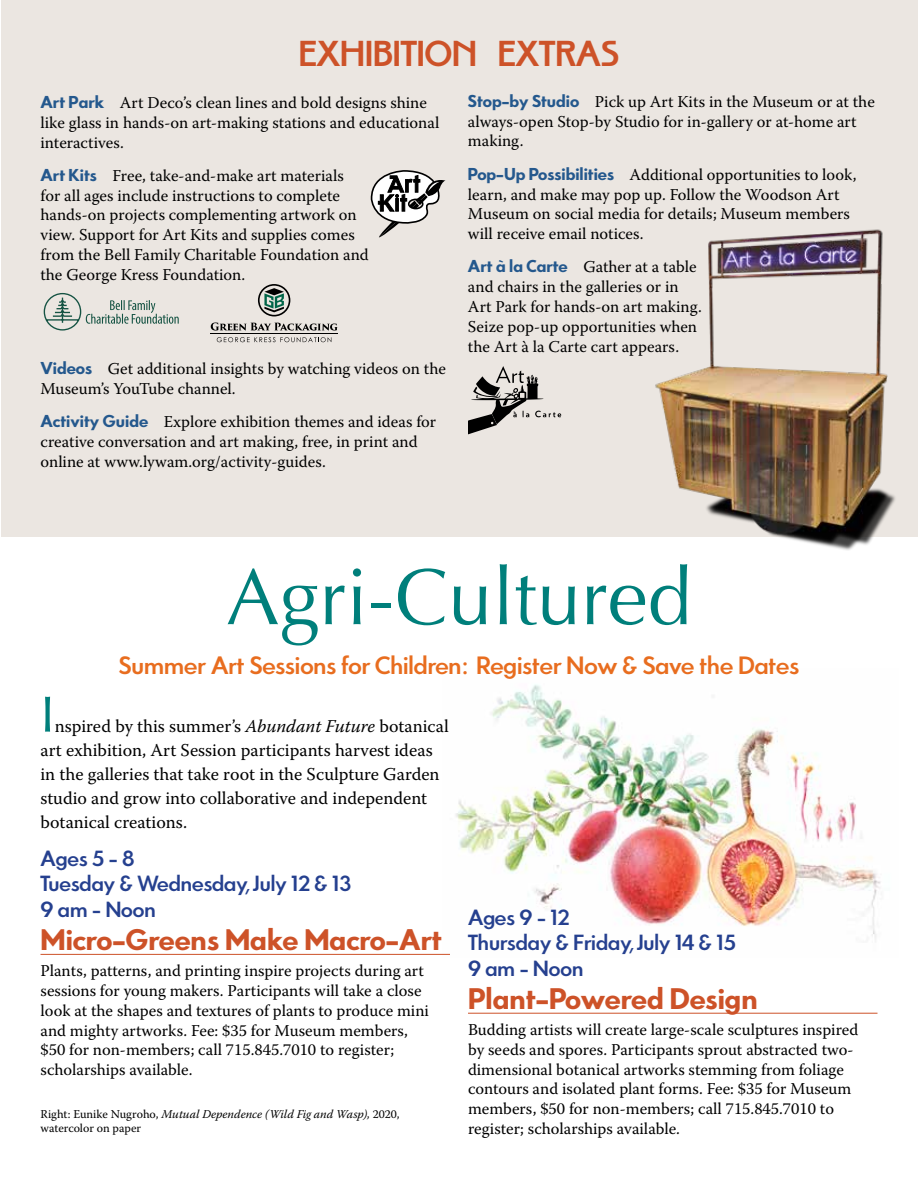
<style>
.page{position:relative;width:918px;height:1188px;background:#fff}
.page>*{position:absolute;margin:0;border:0;box-sizing:border-box;transform-origin:0 0}
.t1{font:79.8px "Optima";color:#007f7b}
.t2{font:51px "Optima";color:#007f7b}
.t3{font:700 34.5px "Zelda High Strung Demi";color:#cd5228}
.t4{font:700 28.5px "Zelda";color:#cd5228}
.t5{font:600 24px "Zelda";color:#e86d1f}
.t6{font:600 21px/25.2px "Zelda";color:#25408f}
.t7{font:18px/24px "Warnock Pro";color:#000}
.t8{font:16.5px/19.8px "Warnock Pro";color:#000}
.t9{font:12px/14.4px "Warnock Pro";color:#000}
.s1{font-family:"Zelda";font-weight:700;color:#24588d}
.s2{font-family:"Futura";font-weight:500}
.s3{font-style:italic}
</style>
<div class="page">
<div style="left:1px;top:0;width:917px;height:537px;background:#ebe6e1"></div>
<img style="left:443px;top:684px;width:438px;height:270px">
<hr style="left:40px;top:954px;width:410px;height:1px;background:#cd5228">
<hr style="left:468px;top:1013px;width:410px;height:1px;background:#cd5228">
<svg style="left:468px;top:366px;width:93px;height:68px"></svg>
<svg style="left:371px;top:171px;width:75px;height:67px"></svg>
<svg style="left:43px;top:292px;width:136px;height:39px"></svg>
<img style="left:655px;top:229px;width:240px;height:321px">
<hr style="left:211px;top:334px;width:127px;height:1px;background:#000">
<svg style="left:217px;top:337px;width:114px;height:5px"></svg>
<svg style="left:211px;top:323px;width:127px;height:8px"></svg>
<svg style="left:258px;top:284px;width:32px;height:32px"></svg>
<h3 class="t3" style="left:299px;top:33px;width:322px">EXHIBITION EXTRAS</h3>
<p class="t8" style="left:40px;top:92px;width:400px"><span class="s1">Art Park</span> Art Deco’s clean lines and bold designs shine like glass in hands-on art-making stations and educational interactives.</p>
<p class="t8" style="left:40px;top:165px;width:330px"><span class="s1">Art Kits</span> Free, take-and-make art materials<br>for all ages include instructions to complete hands-on projects complementing artwork on view. Support for Art Kits and supplies comes from the Bell Family Charitable Foundation and the George Kress Foundation.</p>
<p class="t8" style="left:468px;top:91px;width:408px"><span class="s1">Stop-by Studio</span> Pick up Art Kits in the Museum or at the always-open Stop-by Studio for in-gallery or at-home art making.</p>
<p class="t8" style="left:468px;top:164px;width:390px"><span class="s1">Pop-Up Possibilities</span> Additional opportunities to look, learn, and make may pop up. Follow the Woodson Art Museum on social media for details; Museum members will receive email notices.</p>
<p class="t8" style="left:468px;top:257px;width:235px"><span class="s1">Art à la Carte</span> Gather at a table and chairs in the galleries or in<br>Art Park for hands-on art making.<br>Seize pop-up opportunities when the Art à la Carte cart appears.</p>
<p class="t8" style="left:40px;top:358px;width:407px"><span class="s1">Videos</span> Get additional insights by watching videos on the<br>Museum’s YouTube channel.</p>
<p class="t8" style="left:40px;top:411px;width:397px"><span class="s1">Activity Guide</span> Explore exhibition themes and ideas for creative conversation and art making, free, in print and online at www.lywam.org/activity-guides.</p>
<h1 class="t1" style="left:226px;top:551px;width:467px">Agri-Cultured</h1>
<h3 class="t5" style="left:119px;top:648px;width:682px">Summer Art Sessions for Children<span class="s2">:</span> Register Now &amp; Save the Dates</h3>
<h2 class="t2" style="left:40px;top:685px;width:16px">I</h2>
<p class="t7" style="left:40px;top:713px;width:410px;text-indent:14px">nspired by this summer’s <span class="s3">Abundant Future</span> botanical art exhibition, Art Session participants harvest ideas in the galleries that take root in the Sculpture Garden studio and grow into collaborative and independent botanical creations.</p>
<p class="t6" style="left:40px;top:846px;width:312px">Ages 5 – 8<br>Tuesday &amp; Wednesday, July 12 &amp; 13<br>9 am – Noon</p>
<h3 class="t4" style="left:40px;top:919px;width:403px">Micro-Greens Make Macro-Art</h3>
<p class="t8" style="left:40px;top:961px;width:390px">Plants, patterns, and printing inspire projects during art sessions for young makers. Participants will take a close look at the shapes and textures of plants to produce mini and mighty artworks. Fee: $35 for Museum members, $50 for non-members; call 715.845.7010 to register; scholarships available.</p>
<p class="t9" style="left:40px;top:1107px;width:361px">Right: Eunike Nugroho, <span class="s3">Mutual Dependence (Wild Fig and Wasp),</span> 2020, watercolor on paper</p>
<p class="t6" style="left:468px;top:905px;width:270px">Ages 9 – 12<br>Thursday &amp; Friday, July 14 &amp; 15<br>9 am – Noon</p>
<h3 class="t4" style="left:468px;top:978px;width:291px">Plant-Powered Design</h3>
<p class="t8" style="left:468px;top:1019px;width:392px">Budding artists will create large-scale sculptures inspired by seeds and spores. Participants sprout abstracted two&shy;dimensional botanical artworks stemming from foliage contours and isolated plant forms. Fee: $35 for Museum members, $50 for non-members; call 715.845.7010 to register; scholarships available.</p>
</div>
